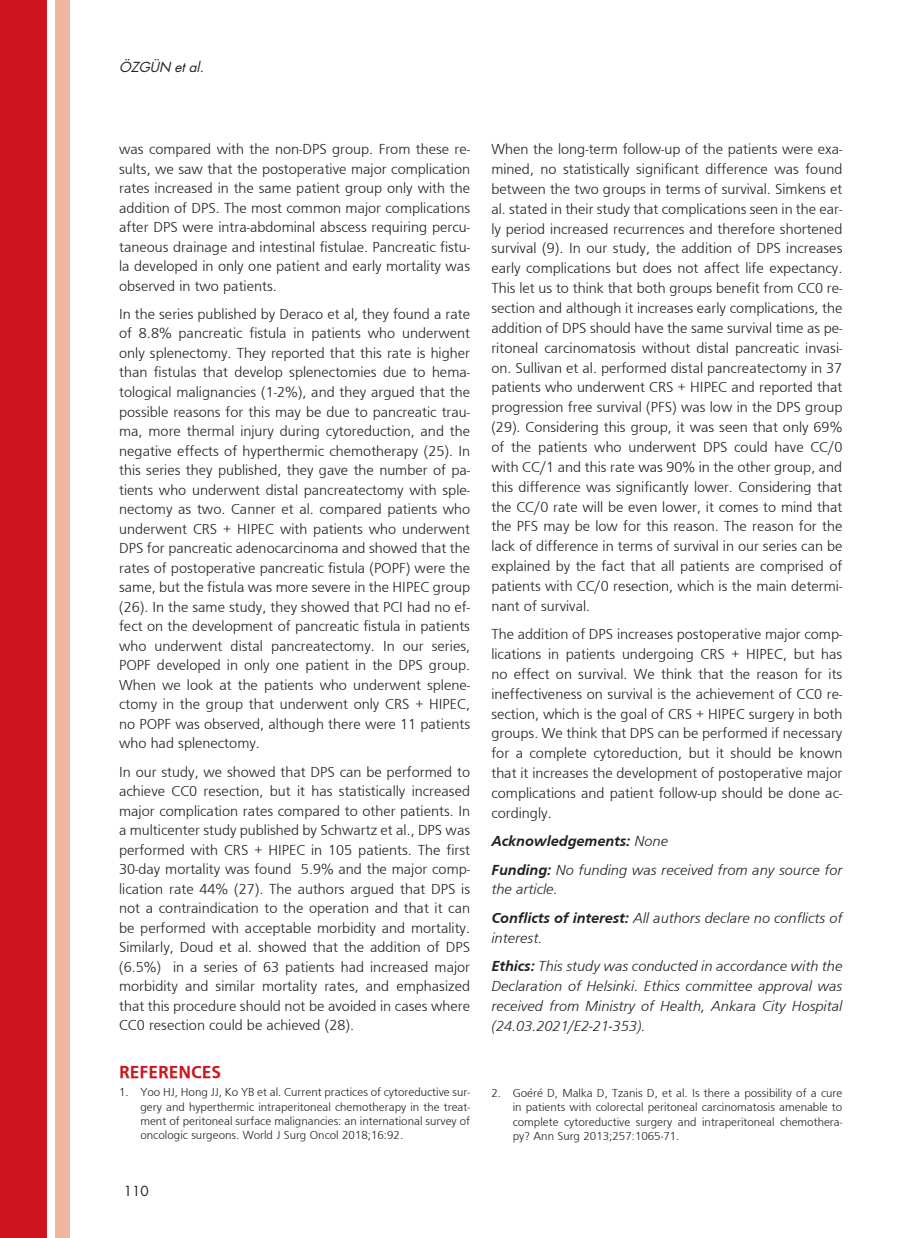
<style>
.page{position:relative;width:919px;height:1238px;background:#fff}
.page>*{position:absolute;margin:0;border:0;box-sizing:border-box;transform-origin:0 0}
.t1{font:700 18px "Fruga Sans";color:#cd151d}
.t2{font:300 15px/19.5px "Fruga Sans";color:#231f20;text-align:justify}
.t3{font:italic 300 15px/28.3px "Fruga Sans";color:#231f20}
.t4{font:italic 13.5px "Futura OTF";color:#231f20}
.t5{font:13.5px "Futura OTF";color:#231f20}
.t6{font:300 12px/14.4px "Fruga Sans";color:#231f20;text-align:justify}
.s1{font-weight:700}
</style>
<div class="page">
<div style="left:0;top:0;width:47px;height:1237px;background:#cd151d"></div>
<div style="left:55px;top:0;width:15px;height:1237px;background:#f0b6a0"></div>
<p class="t4" style="left:119px;top:58px;width:86px">ÖZGÜN et al.</p>
<p class="t2" style="left:119px;top:139px;width:352px">was compared with the non-DPS group. From these re&shy;sults, we saw that the postoperative major complication rates increased in the same patient group only with the addition of DPS. The most common major complications after DPS were intra-abdominal abscess requiring percu&shy;taneous drainage and intestinal fistulae. Pancreatic fistu&shy;la developed in only one patient and early mortality was observed in two patients.</p>
<p class="t2" style="left:119px;top:304px;width:352px">In the series published by Deraco et al, they found a rate of 8.8% pancreatic fistula in patients who underwent only splenectomy. They reported that this rate is higher than fistulas that develop splenectomies due to hema&shy;tological malignancies (1-2%), and they argued that the possible reasons for this may be due to pancreatic trau&shy;ma, more thermal injury during cytoreduction, and the negative effects of hyperthermic chemotherapy (25). In this series they published, they gave the number of pa&shy;tients who underwent distal pancreatectomy with sple&shy;nectomy as two. Canner et al. compared patients who underwent CRS + HIPEC with patients who underwent DPS for pancreatic adenocarcinoma and showed that the rates of postoperative pancreatic fistula (POPF) were the same, but the fistula was more severe in the HIPEC group (26). In the same study, they showed that PCI had no ef&shy;fect on the development of pancreatic fistula in patients who underwent distal pancreatectomy. In our series, POPF developed in only one patient in the DPS group.<br>When we look at the patients who underwent splene&shy;ctomy in the group that underwent only CRS + HIPEC, no POPF was observed, although there were 11 patients who had splenectomy.</p>
<p class="t2" style="left:119px;top:761px;width:352px">In our study, we showed that DPS can be performed to achieve CC0 resection, but it has statistically increased major complication rates compared to other patients. In a multicenter study published by Schwartz et al., DPS was performed with CRS + HIPEC in 105 patients. The first 30-day mortality was found 5.9% and the major comp&shy;lication rate 44% (27). The authors argued that DPS is not a contraindication to the operation and that it can be performed with acceptable morbidity and mortality.<br>Similarly, Doud et al. showed that the addition of DPS (6.5%) in a series of 63 patients had increased major morbidity and similar mortality rates, and emphasized that this procedure should not be avoided in cases where CC0 resection could be achieved (28).</p>
<p class="t1" style="left:119px;top:1060px;width:104px">REFERENCES</p>
<p class="t6" style="left:140px;top:1084px;width:331px;text-indent:-21px">1. Yoo HJ, Hong JJ, Ko YB et al. Current practices of cytoreductive sur&shy;gery and hyperthermic intraperitoneal chemotherapy in the treat&shy;ment of peritoneal surface malignancies: an international survey of oncologic surgeons. World J Surg Oncol 2018;16:92.</p>
<p class="t5" style="left:124px;top:1181px;width:26px">110</p>
<p class="t2" style="left:491px;top:139px;width:352px">When the long-term follow-up of the patients were exa&shy;mined, no statistically significant difference was found between the two groups in terms of survival. Simkens et al. stated in their study that complications seen in the ear&shy;ly period increased recurrences and therefore shortened survival (9). In our study, the addition of DPS increases early complications but does not affect life expectancy.<br>This let us to think that both groups benefit from CC0 re&shy;section and although it increases early complications, the addition of DPS should have the same survival time as pe&shy;ritoneal carcinomatosis without distal pancreatic invasi&shy;on. Sullivan et al. performed distal pancreatectomy in 37 patients who underwent CRS + HIPEC and reported that progression free survival (PFS) was low in the DPS group (29). Considering this group, it was seen that only 69% of the patients who underwent DPS could have CC/0 with CC/1 and this rate was 90% in the other group, and this difference was significantly lower. Considering that the CC/0 rate will be even lower, it comes to mind that the PFS may be low for this reason. The reason for the lack of difference in terms of survival in our series can be explained by the fact that all patients are comprised of patients with CC/0 resection, which is the main determi&shy;nant of survival.</p>
<p class="t2" style="left:491px;top:624px;width:352px">The addition of DPS increases postoperative major comp&shy;lications in patients undergoing CRS + HIPEC, but has no effect on survival. We think that the reason for its ineffectiveness on survival is the achievement of CC0 re&shy;section, which is the goal of CRS + HIPEC surgery in both groups. We think that DPS can be performed if necessary for a complete cytoreduction, but it should be known that it increases the development of postoperative major complications and patient follow-up should be done ac&shy;cordingly.</p>
<p class="t3" style="left:491px;top:826px;width:352px"><span class="s1">Acknowledgements:</span> None<br><span class="s1">Funding:</span> No funding was received from any source for</p>
<p class="t3" style="left:491px;top:875px;width:352px">the article.<br><span class="s1">Conflicts of interest:</span> All authors declare no conflicts of</p>
<p class="t3" style="left:491px;top:923px;width:352px">interest.<br><span class="s1">Ethics:</span> This study was conducted in accordance with the</p>
<p class="t3" style="left:491px;top:975px;width:352px;line-height:19.8px;text-align:justify">Declaration of Helsinki. Ethics committee approval was received from Ministry of Health, Ankara City Hospital (24.03.2021/E2-21-353).</p>
<p class="t6" style="left:512px;top:1085px;width:331px;text-indent:-21px">2. Goéré D, Malka D, Tzanis D, et al. Is there a possibility of a cure in patients with colorectal peritoneal carcinomatosis amenable to complete cytoreductive surgery and intraperitoneal chemothera&shy;py? Ann Surg 2013;257:1065-71.</p>
</div>
